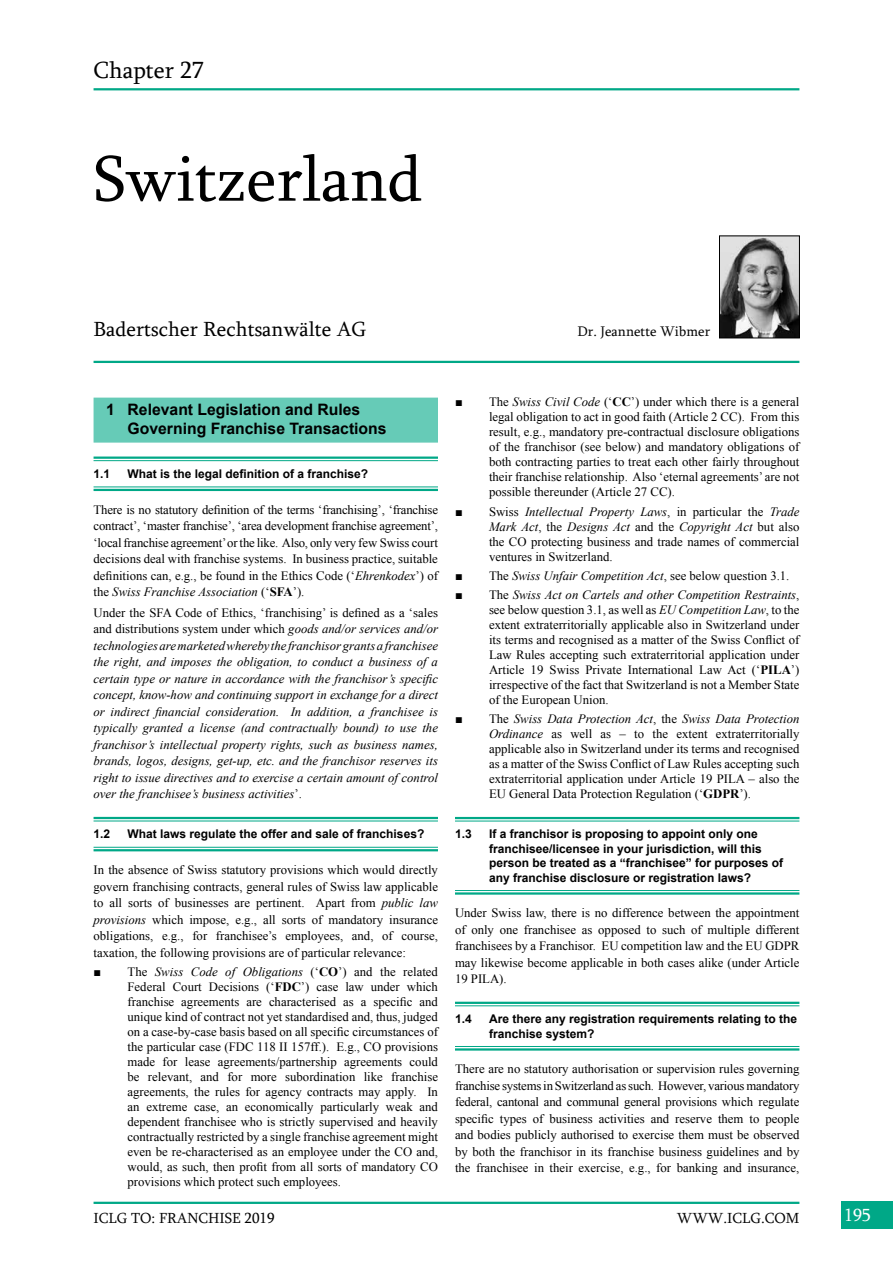
<style>
.page{position:relative;width:893px;height:1263px;background:#fff}
.page>*{position:absolute;margin:0;border:0;box-sizing:border-box;transform-origin:0 0}
.t1{font:66px "Sylfaen";color:#000}
.t2{font:24px "Sylfaen";color:#000}
.t3{font:21px "Sylfaen";color:#000}
.t4{font:18px "Sylfaen";color:#fff}
.t5{font:700 15.75px/18.9px "Arial";color:#000}
.t6{font:15px "Sylfaen";color:#000}
.t7{font:14.25px "Sylfaen";color:#000}
.t8{font:12.75px/15px "Times New Roman";color:#000;text-align:justify}
.t9{font:italic 12.75px/16.5px "Times New Roman";color:#000;text-align:justify}
.t10{font:700 12px/14.4px "Arial";color:#000}
.s1{font-style:italic}
.s2{font-weight:700}
.s3{font-style:normal}
</style>
<div class="page">
<div style="left:841px;top:1201px;width:52px;height:28px;background:#00a887"></div>
<hr style="left:94px;top:1202px;width:705px;height:2px;background:#00a887">
<hr style="left:94px;top:88px;width:705px;height:2px;background:#00a887">
<hr style="left:94px;top:361px;width:705px;height:2px;background:#00a887">
<hr style="left:455px;top:817px;width:344px;height:2px;background:#00a887">
<hr style="left:455px;top:821px;width:344px;height:1px;background:#00a887">
<hr style="left:455px;top:890px;width:344px;height:1px;background:#00a887">
<hr style="left:455px;top:892px;width:344px;height:3px;background:#00a887">
<hr style="left:455px;top:1002px;width:344px;height:2px;background:#00a887">
<hr style="left:455px;top:1005px;width:344px;height:1px;background:#00a887">
<hr style="left:455px;top:1046px;width:344px;height:1px;background:#00a887">
<hr style="left:455px;top:1048px;width:344px;height:2px;background:#00a887">
<div style="left:94px;top:398px;width:344px;height:45px;background:#66cbb7"></div>
<hr style="left:94px;top:456px;width:344px;height:3px;background:#00a887">
<hr style="left:94px;top:460px;width:344px;height:1px;background:#00a887">
<hr style="left:94px;top:486px;width:344px;height:1px;background:#00a887">
<hr style="left:94px;top:489px;width:344px;height:2px;background:#00a887">
<hr style="left:94px;top:817px;width:344px;height:2px;background:#00a887">
<hr style="left:94px;top:821px;width:344px;height:1px;background:#00a887">
<hr style="left:94px;top:847px;width:344px;height:1px;background:#00a887">
<hr style="left:94px;top:849px;width:344px;height:2px;background:#00a887">
<img style="left:721px;top:238px;width:77px;height:98px">
<div style="left:719px;top:236px;width:81px;height:102px;border:1px solid #000"></div>
<h2 class="t2" style="left:94px;top:60px;width:112px">Chapter 27</h2>
<h1 class="t1" style="left:94px;top:153px;width:330px">Switzerland</h1>
<h3 class="t3" style="left:94px;top:321px;width:274px">Badertscher Rechtsanwälte AG</h3>
<p class="t7" style="left:578px;top:326px;width:134px">Dr. Jeannette Wibmer</p>
<p class="t5" style="left:128px;top:401px;width:261px;text-indent:-21px">1 Relevant Legislation and Rules<br>Governing Franchise Transactions</p>
<p class="t10" style="left:94px;top:467px;width:18px">1.1</p>
<p class="t10" style="left:128px;top:467px;width:242px">What is the legal definition of a franchise?</p>
<p class="t8" style="left:94px;top:501px;width:346px;line-height:16.5px">There is no statutory definition of the terms ‘franchising’, ‘franchise contract’, ‘master franchise’, ‘area development franchise agreement’, ‘local franchise agreement’ or the like. Also, only very few Swiss court decisions deal with franchise systems. In business practice, suitable definitions can, e.g., be found in the Ethics Code (‘<span class="s1">Ehrenkodex</span>’) of the <span class="s1">Swiss Franchise Association</span> (‘<span class="s2">SFA</span>’).</p>
<p class="t9" style="left:94px;top:606px;width:346px"><span class="s3">Under the SFA Code of Ethics, ‘franchising’ is defined as a ‘sales and distributions system under which</span> goods and/or services and/or technologies are marketed whereby the franchisor grants a franchisee the right, and imposes the obligation, to conduct a business of a certain type or nature in accordance with the franchisor’s specific concept, know-how and continuing support in exchange for a direct or indirect financial consideration. In addition, a franchisee is typically granted a license (and contractually bound) to use the franchisor’s intellectual property rights, such as business names, brands, logos, designs, get-up, etc. and the franchisor reserves its right to issue directives and to exercise a certain amount of control over the franchisee’s business activities<span class="s3">’.</span></p>
<p class="t10" style="left:94px;top:828px;width:18px">1.2</p>
<p class="t10" style="left:128px;top:828px;width:298px">What laws regulate the offer and sale of franchises?</p>
<p class="t8" style="left:94px;top:863px;width:346px;line-height:16.5px">In the absence of Swiss statutory provisions which would directly govern franchising contracts, general rules of Swiss law applicable to all sorts of businesses are pertinent. Apart from <span class="s1">public law provisions</span> which impose, e.g., all sorts of mandatory insurance obligations, e.g., for franchisee’s employees, and, of course, taxation, the following provisions are of particular relevance:</p>
<p class="t8" style="left:128px;top:964px;width:312px;text-indent:-34px">■ The <span class="s1">Swiss Code of Obligations</span> (‘<span class="s2">CO</span>’) and the related Federal Court Decisions (‘<span class="s2">FDC</span>’) case law under which franchise agreements are characterised as a specific and unique kind of contract not yet standardised and, thus, judged on a case-by-case basis based on all specific circumstances of the particular case (FDC 118 II 157ff.). E.g., CO provisions made for lease agreements/partnership agreements could be relevant, and for more subordination like franchise agreements, the rules for agency contracts may apply. In an extreme case, an economically particularly weak and dependent franchisee who is strictly supervised and heavily contractually restricted by a single franchise agreement might even be re-characterised as an employee under the CO and, would, as such, then profit from all sorts of mandatory CO provisions which protect such employees.</p>
<p class="t8" style="left:489px;top:394px;width:312px;text-indent:-34px">■ The <span class="s1">Swiss Civil Code</span> (‘<span class="s2">CC</span>’) under which there is a general legal obligation to act in good faith (Article 2 CC). From this result, e.g., mandatory pre-contractual disclosure obligations of the franchisor (see below) and mandatory obligations of both contracting parties to treat each other fairly throughout their franchise relationship. Also ‘eternal agreements’ are not possible thereunder (Article 27 CC).</p>
<p class="t8" style="left:489px;top:504px;width:312px;text-indent:-34px">■ Swiss <span class="s1">Intellectual Property Laws</span>, in particular the <span class="s1">Trade Mark Act</span>, the <span class="s1">Designs Act</span> and the <span class="s1">Copyright Act</span> but also the CO protecting business and trade names of commercial ventures in Switzerland.</p>
<p class="t8" style="left:455px;top:568px;width:336px">■ The <span class="s1">Swiss Unfair Competition Act</span>, see below question 3.1.</p>
<p class="t8" style="left:489px;top:587px;width:312px;text-indent:-34px">■ The <span class="s1">Swiss Act on Cartels and other Competition Restraints</span>, see below question 3.1, as well as <span class="s1">EU Competition Law</span>, to the extent extraterritorially applicable also in Switzerland under its terms and recognised as a matter of the Swiss Conflict of Law Rules accepting such extraterritorial application under Article 19 Swiss Private International Law Act (‘<span class="s2">PILA</span>’) irrespective of the fact that Switzerland is not a Member State of the European Union.</p>
<p class="t8" style="left:489px;top:711px;width:312px;text-indent:-34px">■ The <span class="s1">Swiss Data Protection Act</span>, the <span class="s1">Swiss Data Protection Ordinance</span> as well as – to the extent extraterritorially applicable also in Switzerland under its terms and recognised as a matter of the Swiss Conflict of Law Rules accepting such extraterritorial application under Article 19 PILA – also the EU General Data Protection Regulation (‘<span class="s2">GDPR</span>’).</p>
<p class="t10" style="left:455px;top:828px;width:18px">1.3</p>
<p class="t10" style="left:489px;top:828px;width:296px">If a franchisor is proposing to appoint only one franchisee/licensee in your jurisdiction, will this person be treated as a “franchisee” for purposes of any franchise disclosure or registration laws?</p>
<p class="t8" style="left:455px;top:906px;width:346px;line-height:16.5px">Under Swiss law, there is no difference between the appointment of only one franchisee as opposed to such of multiple different franchisees by a Franchisor. EU competition law and the EU GDPR may likewise become applicable in both cases alike (under Article 19 PILA).</p>
<p class="t10" style="left:455px;top:1013px;width:18px">1.4</p>
<p class="t10" style="left:489px;top:1013px;width:310px">Are there any registration requirements relating to the franchise system?</p>
<p class="t8" style="left:455px;top:1062px;width:346px;line-height:16.5px">There are no statutory authorisation or supervision rules governing franchise systems in Switzerland as such. However, various mandatory federal, cantonal and communal general provisions which regulate specific types of business activities and reserve them to people and bodies publicly authorised to exercise them must be observed by both the franchisor in its franchise business guidelines and by the franchisee in their exercise, e.g., for banking and insurance,</p>
<p class="t6" style="left:94px;top:1212px;width:183px">ICLG TO: FRANCHISE 2019</p>
<p class="t6" style="left:677px;top:1212px;width:124px">WWW.ICLG.COM</p>
<h3 class="t4" style="left:844px;top:1207px;width:28px">195</h3>
</div>
